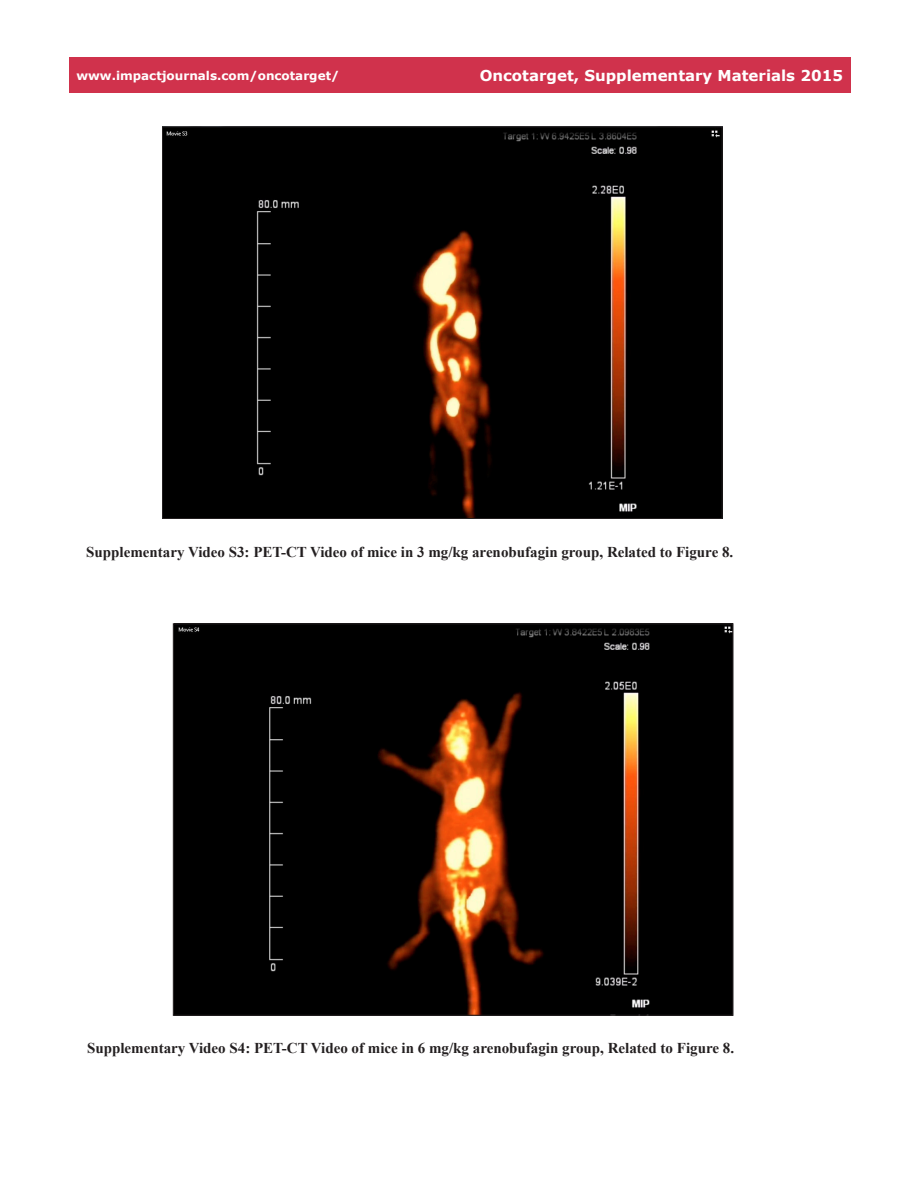
<style>
.page{position:relative;width:918px;height:1188px;background:#fff}
.page>*{position:absolute;margin:0;border:0;box-sizing:border-box;transform-origin:0 0}
.t1{font:700 15px "Times New Roman";color:#231f20}
.t2{font:700 15px "Verdana";color:#fff}
.t3{font:700 12px "Verdana";color:#fff}
</style>
<div class="page">
<div style="left:69px;top:57px;width:781px;height:36px;background:#d0324c"></div>
<img style="left:175px;top:625px;width:557px;height:389px">
<img style="left:164px;top:128px;width:557px;height:389px">
<p class="t3" style="left:76px;top:67px;width:264px">www.impactjournals.com/oncotarget/</p>
<p class="t2" style="left:480px;top:66px;width:365px">Oncotarget, Supplementary Materials 2015</p>
<p class="t1" style="left:86px;top:541px;width:649px">Supplementary Video S3: PET-CT Video of mice in 3 mg/kg arenobufagin group, Related to Figure 8.</p>
<p class="t1" style="left:87px;top:1038px;width:649px">Supplementary Video S4: PET-CT Video of mice in 6 mg/kg arenobufagin group, Related to Figure 8.</p>
</div>
